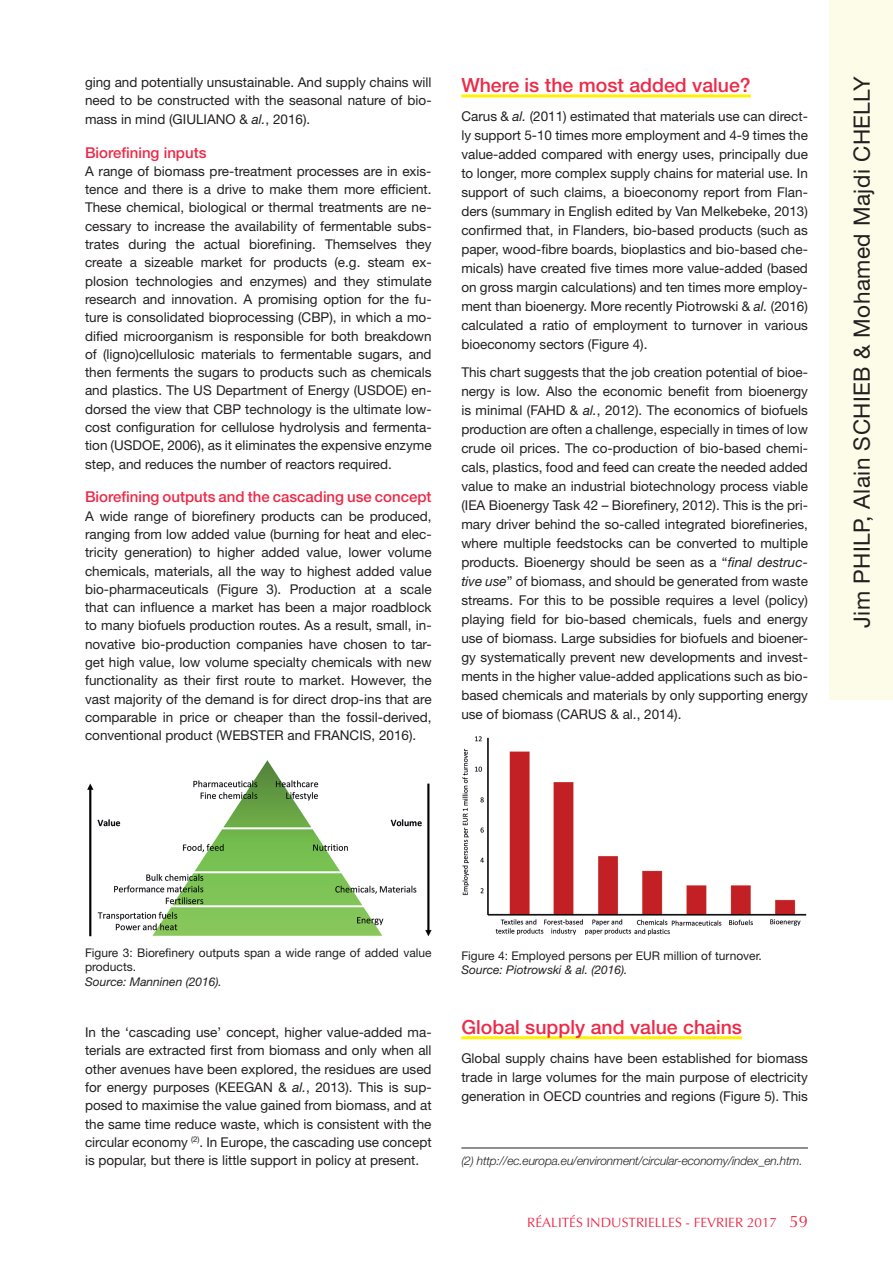
<style>
.page{position:relative;width:893px;height:1263px;background:#fff}
.page>*{position:absolute;margin:0;border:0;box-sizing:border-box;transform-origin:0 0}
.t1{font:22.5px "Helvetica Neue";letter-spacing:.02em;color:#231f20}
.t2{font:500 19.5px "Helvetica Neue";color:#ed2a48}
.t3{font:500 15px "Helvetica Neue";color:#ed2a48}
.t4{font:13.5px/18.3px "Helvetica Neue";color:#231f20;text-align:justify}
.t5{font:13.5px "Optima";color:#ed2a48}
.t6{font:12px/14.4px "Helvetica Neue";color:#231f20}
.t7{font:italic 300 12px "Helvetica Neue";letter-spacing:-.015em;color:#231f20}
.t8{font:italic 12px "Helvetica Neue";color:#231f20}
.s1{font-style:italic}
.s2{font-size:16.5px}
</style>
<div class="page">
<hr style="left:461px;top:94px;width:290px;height:3px;background:#fff101">
<hr style="left:461px;top:1036px;width:281px;height:3px;background:#fff101">
<div style="left:829px;top:0;width:64px;height:699px;background:#fdfce8"></div>
<hr style="left:461px;top:1148px;width:347px;height:1px;background:#231f20">
<img style="left:87px;top:760px;width:345px;height:177px">
<img style="left:462px;top:736px;width:345px;height:200px">
<p class="t4" style="left:85px;top:73px;width:348px">ging and potentially unsustainable. And supply chains will need to be constructed with the seasonal nature of bio&shy;mass in mind (GIULIANO &amp; <span class="s1">al.</span>, 2016).</p>
<p class="t3" style="left:85px;top:143px;width:123px">Biorefining inputs</p>
<p class="t4" style="left:85px;top:162px;width:348px">A range of biomass pre-treatment processes are in exis&shy;tence and there is a drive to make them more efficient.<br>These chemical, biological or thermal treatments are ne&shy;cessary to increase the availability of fermentable subs&shy;trates during the actual biorefining. Themselves they create a sizeable market for products (e.g. steam ex&shy;plosion technologies and enzymes) and they stimulate research and innovation. A promising option for the fu&shy;ture is consolidated bioprocessing (CBP), in which a mo&shy;dified microorganism is responsible for both breakdown of (ligno)cellulosic materials to fermentable sugars, and then ferments the sugars to products such as chemicals and plastics. The US Department of Energy (USDOE) en&shy;dorsed the view that CBP technology is the ultimate low&shy;cost configuration for cellulose hydrolysis and fermenta&shy;tion (USDOE, 2006), as it eliminates the expensive enzyme step, and reduces the number of reactors required.</p>
<p class="t3" style="left:85px;top:488px;width:348px">Biorefining outputs and the cascading use concept</p>
<p class="t4" style="left:85px;top:507px;width:348px">A wide range of biorefinery products can be produced, ranging from low added value (burning for heat and elec&shy;tricity generation) to higher added value, lower volume chemicals, materials, all the way to highest added value bio-pharmaceuticals (Figure 3). Production at a scale that can influence a market has been a major roadblock to many biofuels production routes. As a result, small, in&shy;novative bio-production companies have chosen to tar&shy;get high value, low volume specialty chemicals with new functionality as their first route to market. However, the vast majority of the demand is for direct drop-ins that are comparable in price or cheaper than the fossil-derived, conventional product (WEBSTER and FRANCIS, 2016).</p>
<h2 class="t2" style="left:461px;top:73px;width:291px">Where is the most added value?</h2>
<p class="t4" style="left:461px;top:107px;width:348px;line-height:19px">Carus &amp; <span class="s1">al.</span> (2011) estimated that materials use can direct&shy;ly support 5-10 times more employment and 4-9 times the value-added compared with energy uses, principally due to longer, more complex supply chains for material use. In support of such claims, a bioeconomy report from Flan&shy;ders (summary in English edited by Van Melkebeke, 2013) confirmed that, in Flanders, bio-based products (such as paper, wood-fibre boards, bioplastics and bio-based che&shy;micals) have created five times more value-added (based on gross margin calculations) and ten times more employ&shy;ment than bioenergy. More recently Piotrowski &amp; <span class="s1">al.</span> (2016) calculated a ratio of employment to turnover in various bioeconomy sectors (Figure 4).</p>
<p class="t4" style="left:461px;top:362px;width:348px;line-height:19px">This chart suggests that the job creation potential of bioe&shy;nergy is low. Also the economic benefit from bioenergy is minimal (FAHD &amp; <span class="s1">al.</span>, 2012). The economics of biofuels production are often a challenge, especially in times of low crude oil prices. The co-production of bio-based chemi&shy;cals, plastics, food and feed can create the needed added value to make an industrial biotechnology process viable (IEA Bioenergy Task 42 – Biorefinery, 2012). This is the pri&shy;mary driver behind the so-called integrated biorefineries, where multiple feedstocks can be converted to multiple products. Bioenergy should be seen as a “<span class="s1">final destruc&shy;tive use</span>” of biomass, and should be generated from waste streams. For this to be possible requires a level (policy) playing field for bio-based chemicals, fuels and energy use of biomass. Large subsidies for biofuels and bioener&shy;gy systematically prevent new developments and invest&shy;ments in the higher value-added applications such as bio&shy;based chemicals and materials by only supporting energy use of biomass (CARUS &amp; al., 2014).</p>
<h1 class="t1" style="left:848px;top:628px;width:553px;rotate:-90deg">Jim PHILP, Alain SCHIEB &amp; Mohamed Majdi CHELLY</h1>
<p class="t6" style="left:85px;top:945px;width:348px">Figure 3: Biorefinery outputs span a wide range of added value products.</p>
<p class="t8" style="left:85px;top:974px;width:138px">Source: Manninen (2016).</p>
<p class="t4" style="left:85px;top:1023px;width:348px">In the ‘cascading use’ concept, higher value-added ma&shy;terials are extracted first from biomass and only when all other avenues have been explored, the residues are used for energy purposes (KEEGAN &amp; <span class="s1">al.</span>, 2013). This is sup&shy;posed to maximise the value gained from biomass, and at the same time reduce waste, which is consistent with the circular economy <sup>(2)</sup>. In Europe, the cascading use concept is popular, but there is little support in policy at present.</p>
<p class="t6" style="left:461px;top:948px;width:302px">Figure 4: Employed persons per EUR million of turnover.</p>
<p class="t8" style="left:461px;top:963px;width:168px">Source: Piotrowski &amp; al. (2016).</p>
<h2 class="t2" style="left:461px;top:1015px;width:282px">Global supply and value chains</h2>
<p class="t4" style="left:461px;top:1049px;width:348px;line-height:19px">Global supply chains have been established for biomass trade in large volumes for the main purpose of electricity generation in OECD countries and regions (Figure 5). This</p>
<p class="t7" style="left:461px;top:1154px;width:343px">(2) http://ec.europa.eu/environment/circular-economy/index_en.htm.</p>
<p class="t5" style="left:527px;top:1215px;width:282px">RÉALITÉS INDUSTRIELLES - FEVRIER 2017 <span class="s2">59</span></p>
</div>
